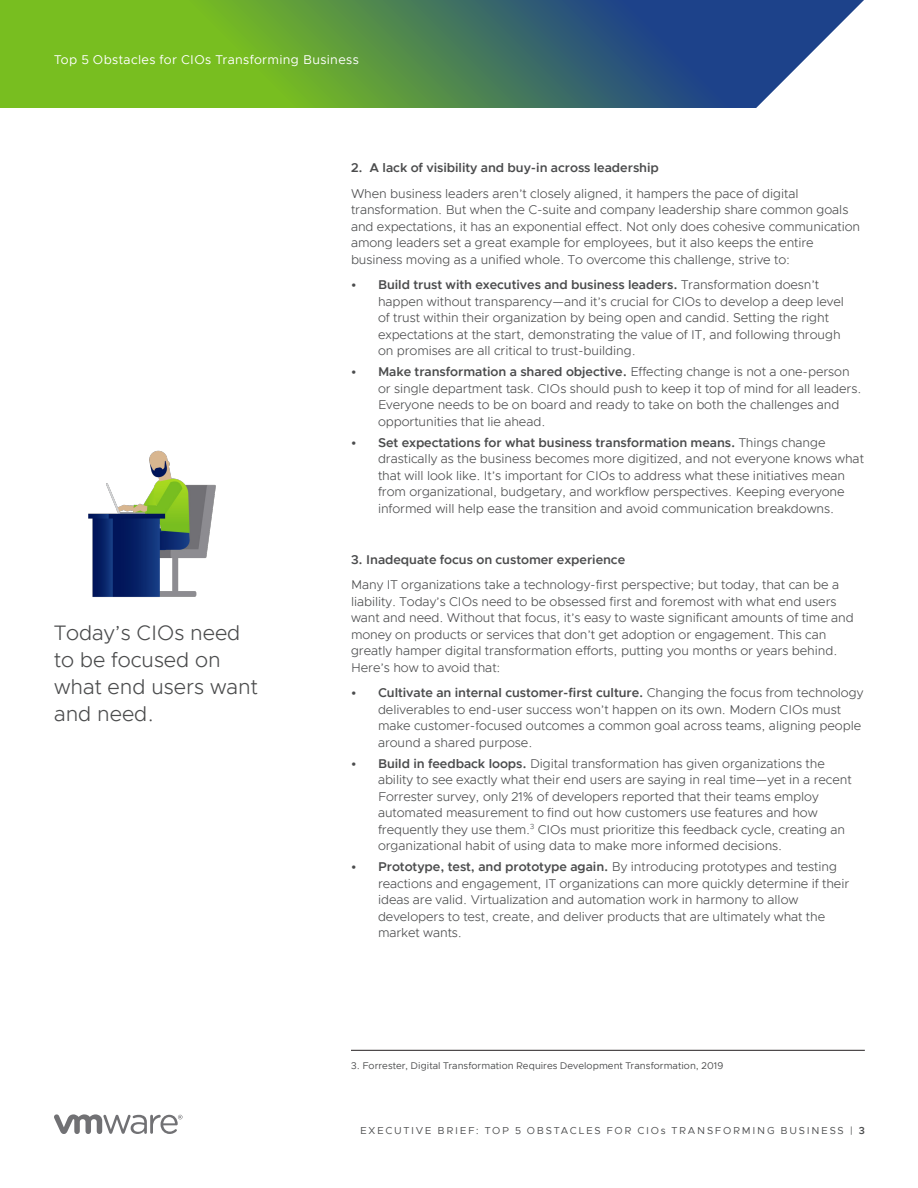
<style>
.page{position:relative;width:918px;height:1188px;background:#fff}
.page>*{position:absolute;margin:0;border:0;box-sizing:border-box;transform-origin:0 0}
.t1{font:300 21px/27px "Metropolis";color:#4b4c4d}
._3a__BODY_TEXT{font:300 12.75px/16.5px "Metropolis";letter-spacing:-.005em;color:#4b4c4d}
._3a__BODY_TEXT-2{font:600 12.75px "Metropolis";letter-spacing:-.005em;color:#4b4c4d}
.FOLIO_WHITE{font:12.75px "Metropolis";letter-spacing:.03em;color:#fff}
.t2{font:10.2px "Metropolis";letter-spacing:.17em;color:#4b4c4d}
._8a__FOOTNOTE_1ST_LI{font:9.75px "Metropolis";letter-spacing:.005em;color:#4b4c4d}
.s1{font-weight:600}
</style>
<div class="page">
<svg style="left:54px;top:1114px;width:129px;height:20px"></svg>
<svg style="left:0;top:0;width:864px;height:108px;background:#5a8e59"></svg>
<hr style="left:351px;top:1050px;width:514px;height:1px;background:#231f20">
<img style="left:88px;top:450px;width:128px;height:147px">
<p class="FOLIO_WHITE" style="left:54px;top:52px;width:306px">Top 5 Obstacles for CIOs Transforming Business</p>
<p class="t1" style="left:54px;top:619px;width:205px">Today’s CIOs need to be focused on what end users want and need.</p>
<p class="_3a__BODY_TEXT-2" style="left:351px;top:160px;width:309px">2. A lack of visibility and buy-in across leadership</p>
<p class="_3a__BODY_TEXT" style="left:351px;top:185px;width:511px">When business leaders aren’t closely aligned, it hampers the pace of digital transformation. But when the C-suite and company leadership share common goals and expectations, it has an exponential effect. Not only does cohesive communication among leaders set a great example for employees, but it also keeps the entire business moving as a unified whole. To overcome this challenge, strive to:</p>
<p class="_3a__BODY_TEXT" style="left:378px;top:276px;width:467px;text-indent:-27px"><span class="s1">• Build trust with executives and business leaders.</span> Transformation doesn’t happen without transparency—and it’s crucial for CIOs to develop a deep level of trust within their organization by being open and candid. Setting the right expectations at the start, demonstrating the value of IT, and following through on promises are all critical to trust-building.</p>
<p class="_3a__BODY_TEXT" style="left:378px;top:363px;width:485px;text-indent:-27px"><span class="s1">• Make transformation a shared objective.</span> Effecting change is not a one-person or single department task. CIOs should push to keep it top of mind for all leaders.<br>Everyone needs to be on board and ready to take on both the challenges and opportunities that lie ahead.</p>
<p class="_3a__BODY_TEXT" style="left:378px;top:434px;width:487px;text-indent:-27px"><span class="s1">• Set expectations for what business transformation means.</span> Things change drastically as the business becomes more digitized, and not everyone knows what that will look like. It’s important for CIOs to address what these initiatives mean from organizational, budgetary, and workflow perspectives. Keeping everyone informed will help ease the transition and avoid communication breakdowns.</p>
<p class="_3a__BODY_TEXT-2" style="left:351px;top:551px;width:276px">3. Inadequate focus on customer experience</p>
<p class="_3a__BODY_TEXT" style="left:351px;top:576px;width:504px">Many IT organizations take a technology-first perspective; but today, that can be a liability. Today’s CIOs need to be obsessed first and foremost with what end users want and need. Without that focus, it’s easy to waste significant amounts of time and money on products or services that don’t get adoption or engagement. This can greatly hamper digital transformation efforts, putting you months or years behind.<br>Here’s how to avoid that:</p>
<p class="_3a__BODY_TEXT" style="left:378px;top:684px;width:487px;text-indent:-27px"><span class="s1">• Cultivate an internal customer-first culture.</span> Changing the focus from technology deliverables to end-user success won’t happen on its own. Modern CIOs must make customer-focused outcomes a common goal across teams, aligning people around a shared purpose.</p>
<p class="_3a__BODY_TEXT" style="left:378px;top:755px;width:475px;text-indent:-27px"><span class="s1">• Build in feedback loops.</span> Digital transformation has given organizations the ability to see exactly what their end users are saying in real time—yet in a recent Forrester survey, only 21% of developers reported that their teams employ automated measurement to find out how customers use features and how frequently they use them.<sup>3</sup> CIOs must prioritize this feedback cycle, creating an organizational habit of using data to make more informed decisions.</p>
<p class="_3a__BODY_TEXT" style="left:378px;top:858px;width:473px;text-indent:-27px"><span class="s1">• Prototype, test, and prototype again.</span> By introducing prototypes and testing reactions and engagement, IT organizations can more quickly determine if their ideas are valid. Virtualization and automation work in harmony to allow developers to test, create, and deliver products that are ultimately what the market wants.</p>
<p class="_8a__FOOTNOTE_1ST_LI" style="left:351px;top:1060px;width:374px">3. Forrester, Digital Transformation Requires Development Transformation, 2019</p>
<p class="t2" style="left:360px;top:1124px;width:506px">EXECUTIVE BRIEF: TOP 5 OBSTACLES FOR CIOs TRANSFORMING BUSINESS | <span class="s1">3</span></p>
</div>
